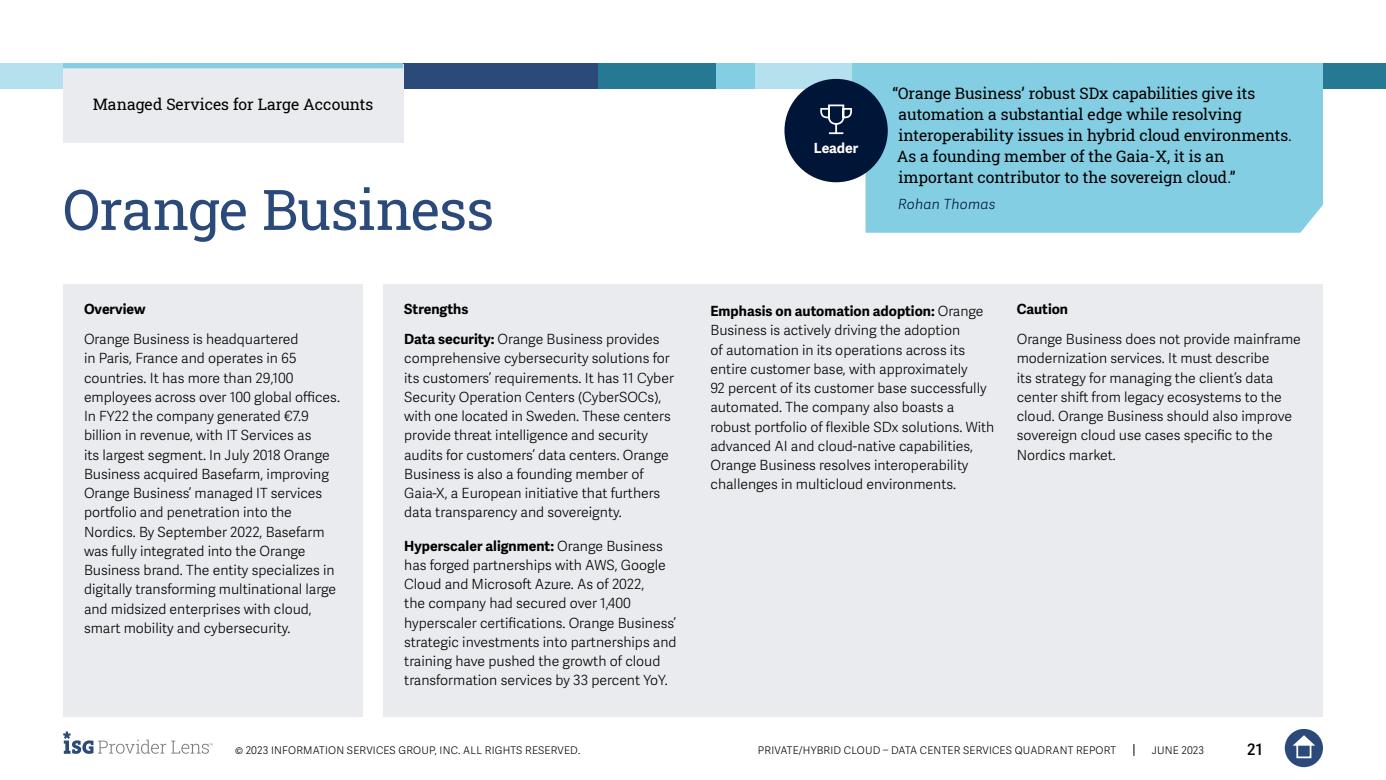
<style>
.page{position:relative;width:1386px;height:780px;background:#fff}
.page>*{position:absolute;margin:0;border:0;box-sizing:border-box;transform-origin:0 0}
.t1{font:56px "Roboto Slab ISG P Regular";letter-spacing:-.015em;color:#2b4a79}
.t2{font:15.75px/21px "Roboto Slab ISG P Regular";color:#000}
.t3{font:600 15.75px "Adelle Sans";color:#000}
.t4{font:300 14px/19.2px "Adelle Sans";color:#000}
.t5{font:700 14px/29.8px "Adelle Sans";color:#000}
.t6{font:italic 300 14px "Adelle Sans";letter-spacing:.02em;color:#001638}
.t7{font:700 14px "Adelle Sans";letter-spacing:-.01em;color:#fff}
.t8{font:300 10.5px "Adelle Sans";letter-spacing:.02em;color:#000}
.s1{font-weight:300}
.s2{font-weight:700}
</style>
<div class="page">
<svg style="left:1133px;top:744px;width:1px;height:12px"></svg>
<div style="left:1285px;top:729px;width:38px;height:38px;background:#2b4a79;border-radius:50%"></div>
<svg style="left:1293px;top:735px;width:22px;height:10px"></svg>
<div style="left:1296px;top:743px;width:15px;height:15px;border:2px solid #fff"></div>
<svg style="left:63px;top:731px;width:150px;height:23px"></svg>
<div style="left:0;top:63px;width:158px;height:26px;background:#b4e1ed"></div>
<div style="left:850px;top:63px;width:184px;height:26px;background:#84cee3"></div>
<div style="left:1323px;top:63px;width:63px;height:26px;background:#257992"></div>
<div style="left:754px;top:63px;width:98px;height:26px;background:#b4e1ed"></div>
<div style="left:598px;top:63px;width:157px;height:26px;background:#84cee3"></div>
<div style="left:598px;top:63px;width:118px;height:26px;background:#257992"></div>
<div style="left:379px;top:63px;width:219px;height:26px;background:#2b4a79"></div>
<div style="left:866px;top:63px;width:457px;height:170px;background:#84cee3"></div>
<div style="left:784px;top:79px;width:104px;height:103px;background:#001638;border-radius:50%"></div>
<svg style="left:820px;top:104px;width:32px;height:31px"></svg>
<div style="left:63px;top:284px;width:299px;height:433px;background:#e9ebee"></div>
<div style="left:383px;top:284px;width:940px;height:433px;background:#e9ebee"></div>
<div style="left:63px;top:64px;width:340px;height:79px;background:#e9ebee"></div>
<div style="left:63px;top:63px;width:340px;height:5px;background:#84cee3"></div>
<p class="t2" style="left:93px;top:93px;width:282px">Managed Services for Large Accounts</p>
<h1 class="t1" style="left:63px;top:171px;width:433px">Orange Business</h1>
<p class="t5" style="left:84px;top:295px;width:63px">Overview</p>
<p class="t4" style="left:84px;top:330px;width:258px">Orange Business is headquartered<br>in Paris, France and operates in 65 countries. It has more than 29,100 employees across over 100 global offices.<br>In FY22 the company generated €7.9 billion in revenue, with IT Services as<br>its largest segment. In July 2018 Orange Business acquired Basefarm, improving Orange Business’ managed IT services portfolio and penetration into the Nordics. By September 2022, Basefarm was fully integrated into the Orange Business brand. The entity specializes in digitally transforming multinational large and midsized enterprises with cloud, smart mobility and cybersecurity.</p>
<p class="t5" style="left:404px;top:295px;width:257px">Strengths<br>Data security: <span class="s1">Orange Business provides</span></p>
<p class="t4" style="left:404px;top:349px;width:271px">comprehensive cybersecurity solutions for its customers’ requirements. It has 11 Cyber Security Operation Centers (CyberSOCs), with one located in Sweden. These centers provide threat intelligence and security audits for customers’ data centers. Orange Business is also a founding member of Gaia-X, a European initiative that furthers data transparency and sovereignty.</p>
<p class="t4" style="left:404px;top:536px;width:274px"><span class="s2">Hyperscaler alignment:</span> Orange Business has forged partnerships with AWS, Google Cloud and Microsoft Azure. As of 2022,<br>the company had secured over 1,400 hyperscaler certifications. Orange Business’ strategic investments into partnerships and training have pushed the growth of cloud transformation services by 33 percent YoY.</p>
<p class="t7" style="left:814px;top:139px;width:46px">Leader</p>
<p class="t2" style="left:892px;top:82px;width:401px">“Orange Business’ robust SDx capabilities give its automation a substantial edge while resolving interoperability issues in hybrid cloud environments.<br>As a founding member of the Gaia-X, it is an important contributor to the sovereign cloud.”</p>
<p class="t6" style="left:898px;top:196px;width:99px">Rohan Thomas</p>
<p class="t4" style="left:710px;top:302px;width:285px"><span class="s2">Emphasis on automation adoption:</span> Orange Business is actively driving the adoption<br>of automation in its operations across its entire customer base, with approximately<br>92 percent of its customer base successfully automated. The company also boasts a robust portfolio of flexible SDx solutions. With advanced AI and cloud-native capabilities, Orange Business resolves interoperability challenges in multicloud environments.</p>
<p class="t5" style="left:1017px;top:295px;width:53px">Caution</p>
<p class="t4" style="left:1017px;top:330px;width:286px">Orange Business does not provide mainframe modernization services. It must describe<br>its strategy for managing the client’s data center shift from legacy ecosystems to the cloud. Orange Business should also improve sovereign cloud use cases specific to the Nordics market.</p>
<p class="t8" style="left:235px;top:744px;width:347px">© 2023 INFORMATION SERVICES GROUP, INC. ALL RIGHTS RESERVED.</p>
<p class="t8" style="left:758px;top:744px;width:360px">PRIVATE/HYBRID CLOUD – DATA CENTER SERVICES QUADRANT REPORT</p>
<p class="t8" style="left:1152px;top:744px;width:54px">JUNE 2023</p>
<p class="t3" style="left:1247px;top:740px;width:17px">21</p>
</div>
